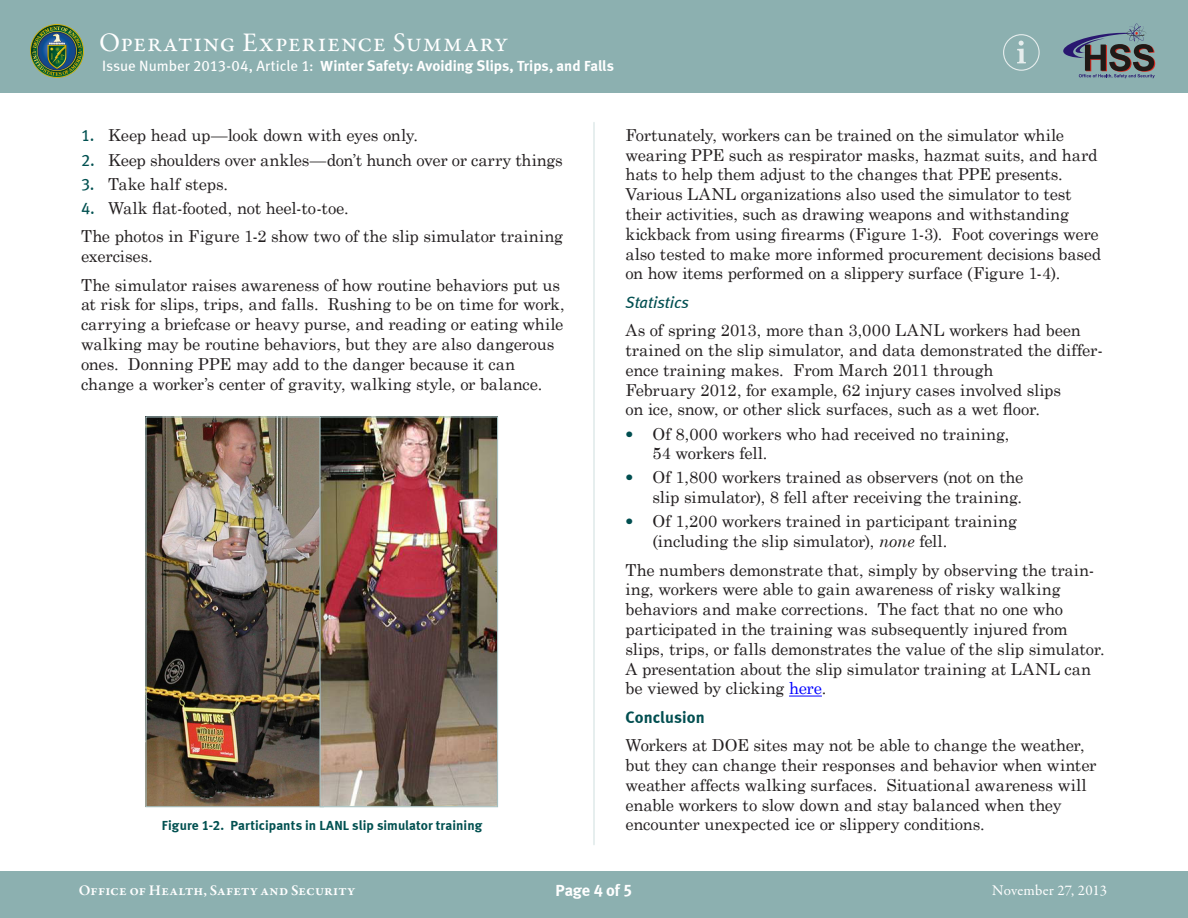
<style>
.page{position:relative;width:1188px;height:918px;background:#fff}
.page>*{position:absolute;margin:0;border:0;box-sizing:border-box;transform-origin:0 0}
.t1{font:27px "Garamond Premr Pro";letter-spacing:.04em;color:#fff}
.Regular_Text_Left_Ju{font:16.5px/19.8px "Century Schoolbook";letter-spacing:-.01em;color:#231f20}
.Heading{font:16.5px/19.8px "Century Schoolbook";letter-spacing:-.01em;color:#231f20}
.Heading-2{font:italic 16.5px "Meta Book LF";letter-spacing:-.005em;color:#004e50}
.Heading-3{font:16.5px "Meta Bold LF";letter-spacing:.005em;color:#004e50}
.t2{font:16.5px "Meta Bold LF";letter-spacing:-.01em;color:#fff}
.Header_subheadline{font:15px "Meta Bold LF";color:#fff}
.t3{font:600 15px "Garamond Premr Pro";letter-spacing:.01em;color:#fff}
.t4{font:15px "Garamond Premr Pro";letter-spacing:.01em;color:#fff}
.Captions_-_jn{font:13.5px "Meta Bold LF";letter-spacing:.005em;color:#005050}
.s1{font-family:"Meta Book LF"}
.s2{font-family:"Meta Book LF";color:#005050}
.s3{font-family:"Meta Bold LF";color:#004e50}
.s4{font-style:italic}
.s5{color:#00f}
</style>
<div class="page">
<div style="left:0;top:0;width:1188px;height:92px;background:#8cb0b0"></div>
<div style="left:0;top:872px;width:1188px;height:46px;background:#8cb0b0"></div>
<img style="left:30px;top:24px;width:54px;height:54px">
<hr style="left:593px;top:123px;width:2px;height:722px;background:#dfe9e9">
<svg style="left:1063px;top:24px;width:92px;height:54px"></svg>
<hr style="left:789px;top:696px;width:33px;height:1px;background:#00f">
<img style="left:147px;top:418px;width:172px;height:387px">
<div style="left:145px;top:416px;width:179px;height:391px;border:1px solid #a6c1c2"></div>
<img style="left:321px;top:418px;width:175px;height:387px">
<div style="left:319px;top:416px;width:179px;height:391px;border:1px solid #a6c1c2"></div>
<div style="left:1003px;top:34px;width:37px;height:37px;border:1px solid #e6eded;border-radius:50%"></div>
<svg style="left:1017px;top:41px;width:9px;height:22px"></svg>
<h1 class="t1" style="left:99px;top:26px;width:408px">Operating Experience Summary</h1>
<p class="Header_subheadline" style="left:102px;top:57px;width:514px"><span class="s1">Issue Number 2013-04, Article 1:</span> Winter Safety: Avoiding Slips, Trips, and Falls</p>
<p class="Heading" style="left:81px;top:124px;width:339px"><span class="s2">1.</span> Keep head up—look down with eyes only.</p>
<p class="Heading" style="left:81px;top:148px;width:483px"><span class="s2">2.</span> Keep shoulders over ankles—don’t hunch over or carry things</p>
<p class="Heading" style="left:81px;top:172px;width:149px"><span class="s2">3.</span> Take half steps.</p>
<p class="Heading" style="left:81px;top:197px;width:269px"><span class="s2">4.</span> Walk flat-footed, not heel-to-toe.</p>
<p class="Regular_Text_Left_Ju" style="left:81px;top:225px;width:484px">The photos in Figure 1-2 show two of the slip simulator training exercises.</p>
<p class="Regular_Text_Left_Ju" style="left:81px;top:273px;width:485px">The simulator raises awareness of how routine behaviors put us at risk for slips, trips, and falls. Rushing to be on time for work, carrying a briefcase or heavy purse, and reading or eating while walking may be routine behaviors, but they are also dangerous ones. Donning PPE may add to the danger because it can change a worker’s center of gravity, walking style, or balance.</p>
<p class="Regular_Text_Left_Ju" style="left:626px;top:123px;width:477px">Fortunately, workers can be trained on the simulator while wearing PPE such as respirator masks, hazmat suits, and hard hats to help them adjust to the changes that PPE presents.<br>Various LANL organizations also used the simulator to test their activities, such as drawing weapons and withstanding kickback from using firearms (Figure 1-3). Foot coverings were also tested to make more informed procurement decisions based on how items performed on a slippery surface (Figure 1-4).</p>
<p class="Heading-2" style="left:626px;top:292px;width:65px">Statistics</p>
<p class="Regular_Text_Left_Ju" style="left:626px;top:319px;width:479px">As of spring 2013, more than 3,000 LANL workers had been trained on the slip simulator, and data demonstrated the differ&shy;ence training makes. From March 2011 through<br>February 2012, for example, 62 injury cases involved slips<br>on ice, snow, or other slick surfaces, such as a wet floor.</p>
<p class="Heading" style="left:652px;top:422px;width:358px;text-indent:-27px"><span class="s3">•</span> Of 8,000 workers who had received no training,<br>54 workers fell.</p>
<p class="Heading" style="left:626px;top:466px;width:400px;text-align:right"><span class="s3">•</span> Of 1,800 workers trained as observers (not on the slip simulator), 8 fell after receiving the training.</p>
<p class="Heading" style="left:652px;top:510px;width:366px;text-indent:-27px"><span class="s3">•</span> Of 1,200 workers trained in participant training (including the slip simulator), <span class="s4">none</span> fell.</p>
<p class="Regular_Text_Left_Ju" style="left:626px;top:558px;width:481px">The numbers demonstrate that, simply by observing the train&shy;ing, workers were able to gain awareness of risky walking behaviors and make corrections. The fact that no one who participated in the training was subsequently injured from slips, trips, or falls demonstrates the value of the slip simulator.<br>A presentation about the slip simulator training at LANL can be viewed by clicking <span class="s5">here</span>.</p>
<p class="Heading-3" style="left:626px;top:707px;width:81px">Conclusion</p>
<p class="Regular_Text_Left_Ju" style="left:626px;top:734px;width:473px">Workers at DOE sites may not be able to change the weather, but they can change their responses and behavior when winter weather affects walking surfaces. Situational awareness will enable workers to slow down and stay balanced when they</p>
<p class="Captions_-_jn" style="left:162px;top:817px;width:322px">Figure 1-2. Participants in LANL slip simulator training</p>
<p class="Regular_Text_Left_Ju" style="left:626px;top:813px;width:361px">encounter unexpected ice or slippery conditions.</p>
<p class="t2" style="left:555px;top:880px;width:79px">Page 4 of 5</p>
<p class="t3" style="left:79px;top:881px;width:278px">Office of Health, Safety and Security</p>
<p class="t4" style="left:992px;top:881px;width:116px">November 27, 2013</p>
</div>
